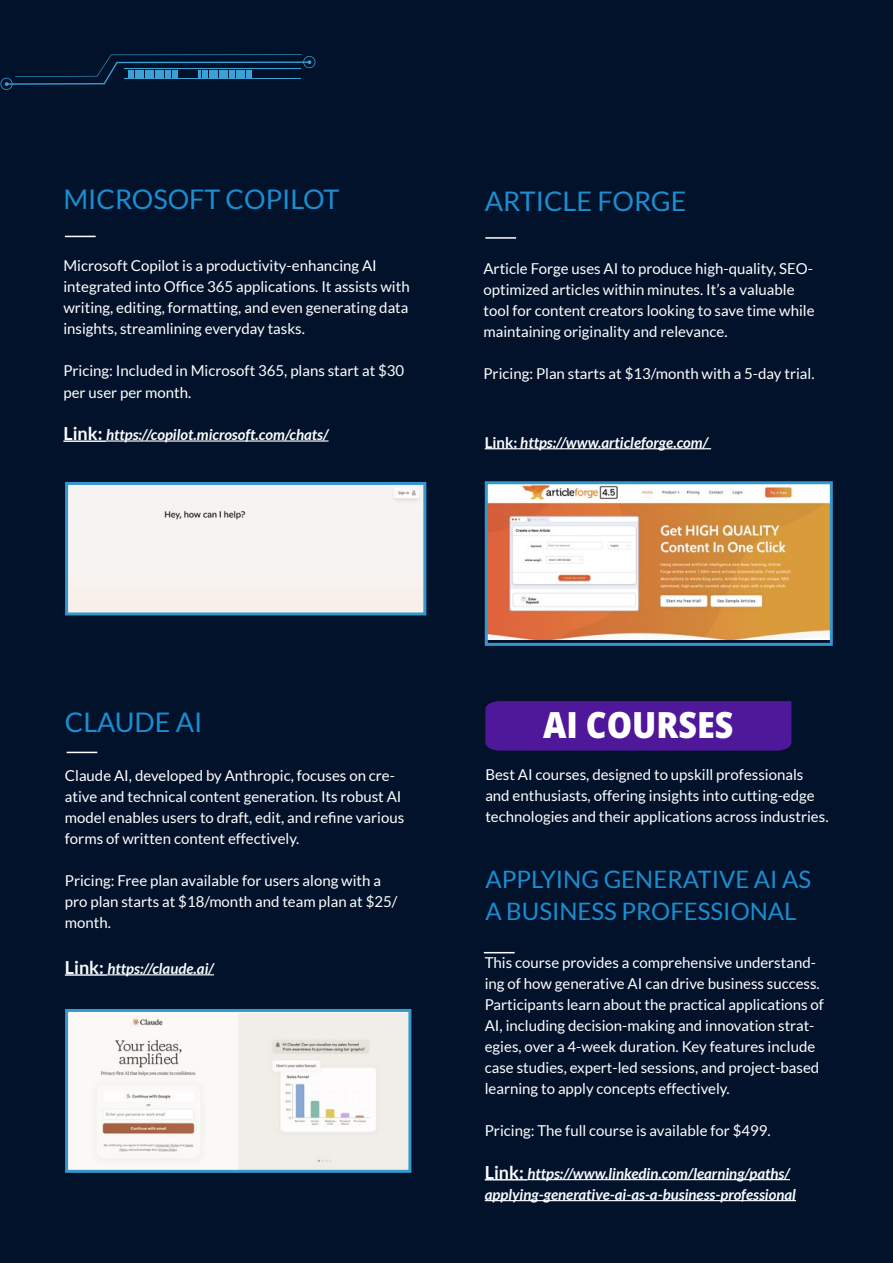
<style>
.page{position:relative;width:893px;height:1263px;background:#02122b}
.page>*{position:absolute;margin:0;border:0;box-sizing:border-box;transform-origin:0 0}
.t1{font:800 semi-condensed 36px "Open Sans";color:#fff}
.t2{font:27px "Lato";color:#1b8ed1}
.t3{font:24px/32.4px "Lato";color:#1b8ed1}
.t4{font:15px/21px "Lato";color:#fff}
.t5{font:italic 700 15px/21px "Lato";color:#fafdff}
.t6{font:italic 700 15px "Lato";color:#fff}
.s1{font-style:normal;font-size:18px}
.s2{font-style:normal}
</style>
<div class="page">
<svg style="left:0;top:54px;width:315px;height:36px"></svg>
<hr style="left:65px;top:236px;width:31px;height:1px;background:#fffdff">
<hr style="left:63px;top:440px;width:43px;height:2px;background:#fff">
<hr style="left:106px;top:440px;width:223px;height:2px;background:#fff">
<hr style="left:65px;top:974px;width:43px;height:2px;background:#fafdff">
<hr style="left:108px;top:974px;width:106px;height:1px;background:#fafdff">
<hr style="left:485px;top:448px;width:32px;height:1px;background:#fff">
<hr style="left:517px;top:448px;width:194px;height:1px;background:#fff">
<hr style="left:485px;top:1179px;width:42px;height:1px;background:#fafdff">
<hr style="left:527px;top:1179px;width:263px;height:1px;background:#fafdff">
<hr style="left:485px;top:1200px;width:311px;height:1px;background:#fafdff">
<img style="left:489px;top:485px;width:340px;height:154px">
<div style="left:485px;top:481px;width:348px;height:165px;border:3px solid #39c"></div>
<hr style="left:67px;top:752px;width:30px;height:1px;background:#fffdff">
<hr style="left:485px;top:237px;width:31px;height:2px;background:#fffdff">
<hr style="left:484px;top:952px;width:31px;height:1px;background:#fffdff">
<div style="left:69px;top:486px;width:353px;height:125px;background:#f5f4f0"></div>
<div style="left:65px;top:482px;width:361px;height:133px;border:3px solid #39c"></div>
<img style="left:69px;top:1013px;width:338px;height:156px">
<div style="left:65px;top:1009px;width:346px;height:164px;border:3px solid #39c"></div>
<div style="left:485px;top:701px;width:306px;height:50px;background:#4f1799"></div>
<h2 class="t2" style="left:63px;top:184px;width:277px">MICROSOFT COPILOT</h2>
<p class="t4" style="left:63px;top:255px;width:348px">Microsoft Copilot is a productivity-enhancing AI integrated into Office 365 applications. It assists with writing, editing, formatting, and even generating data insights, streamlining everyday tasks.</p>
<p class="t4" style="left:63px;top:360px;width:342px">Pricing: Included in Microsoft 365, plans start at $30 per user per month.</p>
<p class="t6" style="left:63px;top:426px;width:267px"><span class="s1">Link:</span> https://copilot.microsoft.com/chats/</p>
<h2 class="t2" style="left:485px;top:186px;width:203px">ARTICLE FORGE</h2>
<p class="t4" style="left:483px;top:258px;width:333px">Article Forge uses AI to produce high-quality, SEO&shy;optimized articles within minutes. It’s a valuable tool for content creators looking to save time while maintaining originality and relevance.</p>
<p class="t4" style="left:483px;top:363px;width:333px">Pricing: Plan starts at $13/month with a 5-day trial.</p>
<p class="t6" style="left:485px;top:434px;width:225px"><span class="s2">Link:</span> https://www.articleforge.com/</p>
<h2 class="t2" style="left:65px;top:707px;width:139px">CLAUDE AI</h2>
<p class="t4" style="left:65px;top:765px;width:341px">Claude AI, developed by Anthropic, focuses on cre&shy;ative and technical content generation. Its robust AI model enables users to draft, edit, and refine various forms of written content effectively.</p>
<p class="t4" style="left:65px;top:870px;width:334px">Pricing: Free plan available for users along with a pro plan starts at $18/month and team plan at $25/ month.</p>
<p class="t5" style="left:65px;top:958px;width:151px"><span class="s1">Link:</span> https://claude.ai/</p>
<h1 class="t1" style="left:543px;top:698px;width:192px">AI COURSES</h1>
<p class="t4" style="left:485px;top:764px;width:345px">Best AI courses, designed to upskill professionals and enthusiasts, offering insights into cutting-edge technologies and their applications across industries.</p>
<h3 class="t3" style="left:485px;top:863px;width:327px">APPLYING GENERATIVE AI AS<br>A BUSINESS PROFESSIONAL</h3>
<p class="t4" style="left:485px;top:952px;width:341px">This course provides a comprehensive understand&shy;ing of how generative AI can drive business success.<br>Participants learn about the practical applications of AI, including decision-making and innovation strat&shy;egies, over a 4-week duration. Key features include case studies, expert-led sessions, and project-based learning to apply concepts effectively.</p>
<p class="t4" style="left:485px;top:1120px;width:287px">Pricing: The full course is available for $499.</p>
<p class="t5" style="left:485px;top:1163px;width:313px"><span class="s1">Link:</span> https://www.linkedin.com/learning/paths/ applying-generative-ai-as-a-business-professional</p>
</div>
